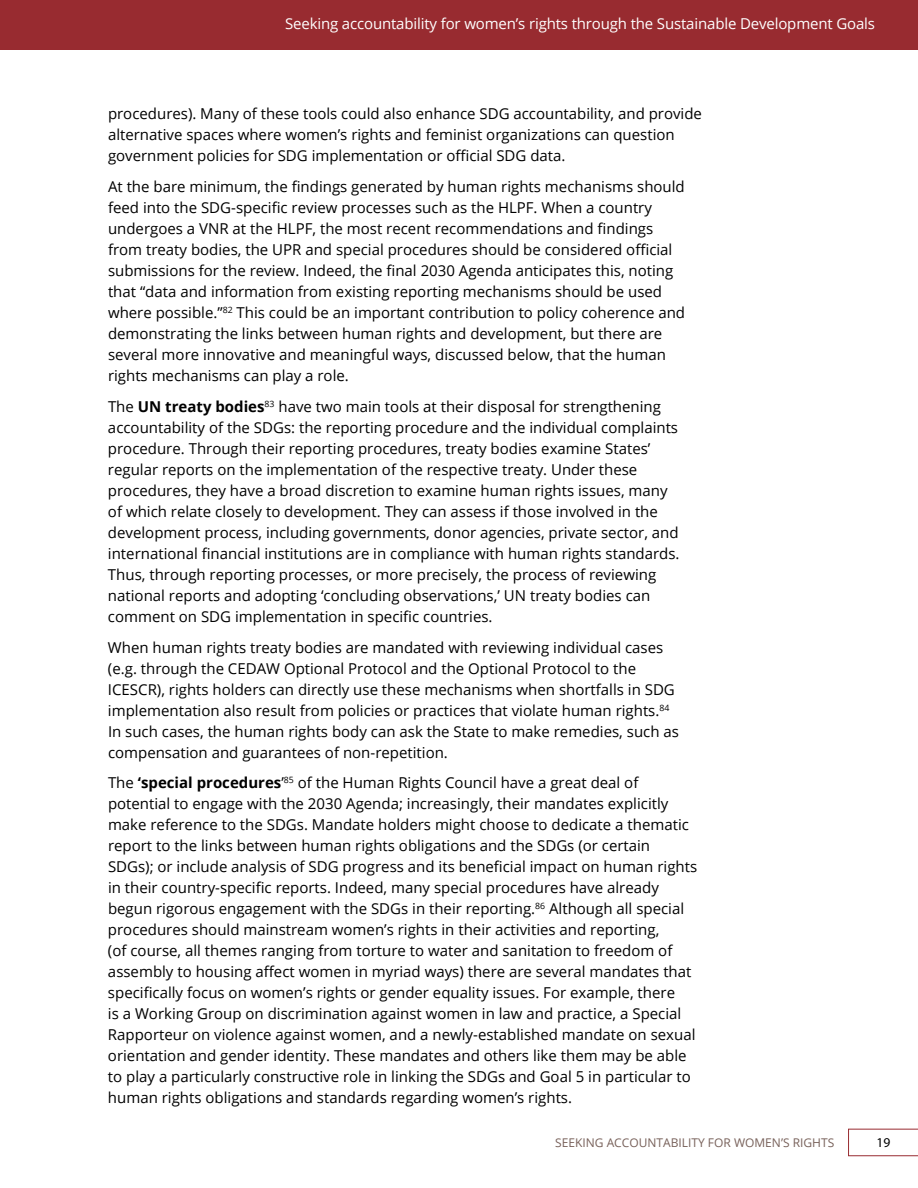
<style>
.page{position:relative;width:918px;height:1188px;background:#fff}
.page>*{position:absolute;margin:0;border:0;box-sizing:border-box;transform-origin:0 0}
.t1{font:15px/21px "Open Sans";color:#000}
.t2{font:15px "Open Sans";letter-spacing:-.01em;color:#fff}
.t3{font:13.5px "Myriad Pro";color:#000}
.t4{font:12px "Open Sans";color:#776059}
.s1{font-weight:700}
</style>
<div class="page">
<div style="left:0;top:0;width:918px;height:50px;background:#982b30"></div>
<svg style="left:848px;top:1129px;width:70px;height:27px"></svg>
<p class="t2" style="left:285px;top:14px;width:591px">Seeking accountability for women’s rights through the Sustainable Development Goals</p>
<p class="t1" style="left:108px;top:103px;width:596px">procedures). Many of these tools could also enhance SDG accountability, and provide alternative spaces where women’s rights and feminist organizations can question government policies for SDG implementation or official SDG data.</p>
<p class="t1" style="left:108px;top:176px;width:579px">At the bare minimum, the findings generated by human rights mechanisms should feed into the SDG-specific review processes such as the HLPF. When a country undergoes a VNR at the HLPF, the most recent recommendations and findings from treaty bodies, the UPR and special procedures should be considered official submissions for the review. Indeed, the final 2030 Agenda anticipates this, noting that “data and information from existing reporting mechanisms should be used where possible.”<sup>82</sup> This could be an important contribution to policy coherence and demonstrating the links between human rights and development, but there are several more innovative and meaningful ways, discussed below, that the human rights mechanisms can play a role.</p>
<p class="t1" style="left:108px;top:396px;width:573px">The <span class="s1">UN treaty bodies</span><sup>83</sup> have two main tools at their disposal for strengthening accountability of the SDGs: the reporting procedure and the individual complaints procedure. Through their reporting procedures, treaty bodies examine States’ regular reports on the implementation of the respective treaty. Under these procedures, they have a broad discretion to examine human rights issues, many of which relate closely to development. They can assess if those involved in the development process, including governments, donor agencies, private sector, and international financial institutions are in compliance with human rights standards.<br>Thus, through reporting processes, or more precisely, the process of reviewing national reports and adopting ‘concluding observations,’ UN treaty bodies can comment on SDG implementation in specific countries.</p>
<p class="t1" style="left:108px;top:636px;width:572px">When human rights treaty bodies are mandated with reviewing individual cases (e.g. through the CEDAW Optional Protocol and the Optional Protocol to the ICESCR), rights holders can directly use these mechanisms when shortfalls in SDG implementation also result from policies or practices that violate human rights.<sup>84<br></sup>In such cases, the human rights body can ask the State to make remedies, such as compensation and guarantees of non-repetition.</p>
<p class="t1" style="left:108px;top:772px;width:591px">The <span class="s1">‘special procedures</span>’<sup>85</sup> of the Human Rights Council have a great deal of potential to engage with the 2030 Agenda; increasingly, their mandates explicitly make reference to the SDGs. Mandate holders might choose to dedicate a thematic report to the links between human rights obligations and the SDGs (or certain SDGs); or include analysis of SDG progress and its beneficial impact on human rights in their country-specific reports. Indeed, many special procedures have already begun rigorous engagement with the SDGs in their reporting.<sup>86</sup> Although all special procedures should mainstream women’s rights in their activities and reporting,<br>(of course, all themes ranging from torture to water and sanitation to freedom of assembly to housing affect women in myriad ways) there are several mandates that specifically focus on women’s rights or gender equality issues. For example, there<br>is a Working Group on discrimination against women in law and practice, a Special Rapporteur on violence against women, and a newly-established mandate on sexual orientation and gender identity. These mandates and others like them may be able to play a particularly constructive role in linking the SDGs and Goal 5 in particular to human rights obligations and standards regarding women’s rights.</p>
<p class="t4" style="left:555px;top:1134px;width:281px">SEEKING ACCOUNTABILITY FOR WOMEN’S RIGHTS</p>
<p class="t3" style="left:876px;top:1134px;width:15px">19</p>
</div>
